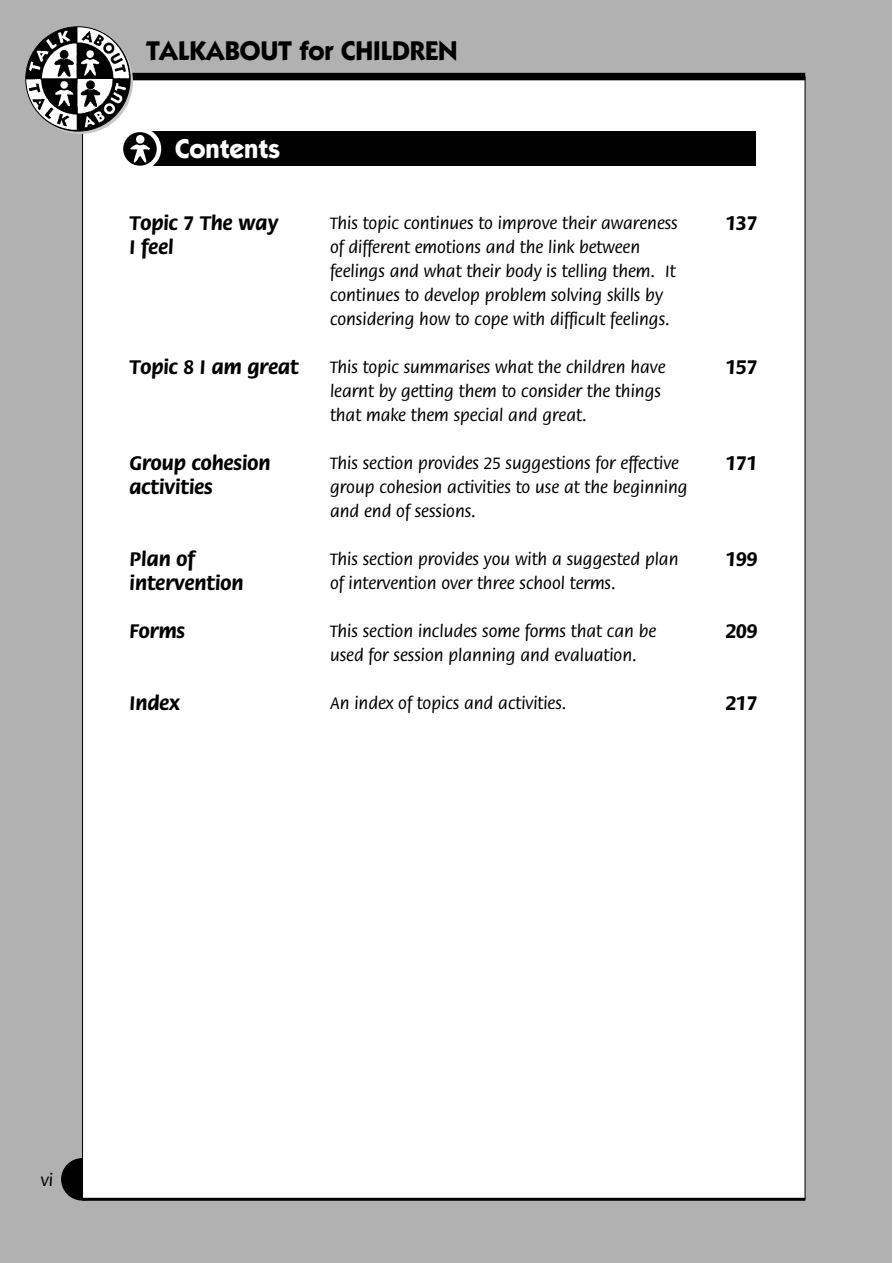
<style>
.page{position:relative;width:893px;height:1263px;background:#fff}
.page>*{position:absolute;margin:0;border:0;box-sizing:border-box;transform-origin:0 0}
.t1{font:700 27px "Kabel IT Cby BT";color:#000}
.t2{font:700 27px "Kabel IT Cby BT";color:#fff}
.t3{font:700 21px/24px "Flora";color:#000}
.t4{font:500 18px/24px "Flora";color:#000}
</style>
<div class="page">
<div style="left:1px;top:0;width:891px;height:1262px;background:#b1b1b1"></div>
<div style="left:61px;top:1158px;width:43px;height:42px;background:#000;border-radius:50%"></div>
<div style="left:83px;top:77px;width:722px;height:1122px;background:#fff"></div>
<div style="left:82px;top:73px;width:723px;height:7px;background:#000"></div>
<svg style="left:28px;top:29px;width:105px;height:105px"></svg>
<img style="left:26px;top:27px;width:104px;height:104px;border-radius:50%">
<hr style="left:82px;top:1198px;width:723px;height:3px;background:#000">
<div style="left:151px;top:132px;width:604px;height:34px;background:#000"></div>
<img style="left:124px;top:131px;width:35px;height:35px">
<div style="left:119px;top:128px;width:42px;height:42px;border:4px solid #fff;border-radius:50%"></div>
<h1 class="t1" style="left:146px;top:41px;width:313px">TALKABOUT for CHILDREN</h1>
<h1 class="t2" style="left:175px;top:138px;width:107px">Contents</h1>
<p class="t3" style="left:130px;top:213px;width:150px">Topic 7 The way<br>I feel</p>
<p class="t3" style="left:130px;top:357px;width:171px">Topic 8 I am great</p>
<p class="t3" style="left:130px;top:453px;width:142px">Group cohesion activities</p>
<p class="t3" style="left:130px;top:549px;width:115px">Plan of intervention</p>
<p class="t3" style="left:130px;top:621px;width:57px">Forms</p>
<p class="t3" style="left:130px;top:693px;width:52px">Index</p>
<p class="t4" style="left:330px;top:213px;width:349px">This topic continues to improve their awareness of different emotions and the link between feelings and what their body is telling them. It continues to develop problem solving skills by considering how to cope with difficult feelings.</p>
<p class="t4" style="left:330px;top:357px;width:337px">This topic summarises what the children have learnt by getting them to consider the things that make them special and great.</p>
<p class="t4" style="left:330px;top:453px;width:359px">This section provides 25 suggestions for effective group cohesion activities to use at the beginning and end of sessions.</p>
<p class="t4" style="left:330px;top:549px;width:350px">This section provides you with a suggested plan of intervention over three school terms.</p>
<p class="t4" style="left:330px;top:621px;width:328px">This section includes some forms that can be used for session planning and evaluation.</p>
<p class="t4" style="left:330px;top:693px;width:238px">An index of topics and activities.</p>
<p class="t3" style="left:726px;top:213px;width:33px">137</p>
<p class="t3" style="left:726px;top:357px;width:33px">157</p>
<p class="t3" style="left:726px;top:453px;width:33px">171</p>
<p class="t3" style="left:726px;top:549px;width:33px">199</p>
<p class="t3" style="left:726px;top:621px;width:33px">209</p>
<p class="t3" style="left:726px;top:693px;width:33px">217</p>
<p class="t4" style="left:41px;top:1169px;width:14px">vi</p>
</div>
